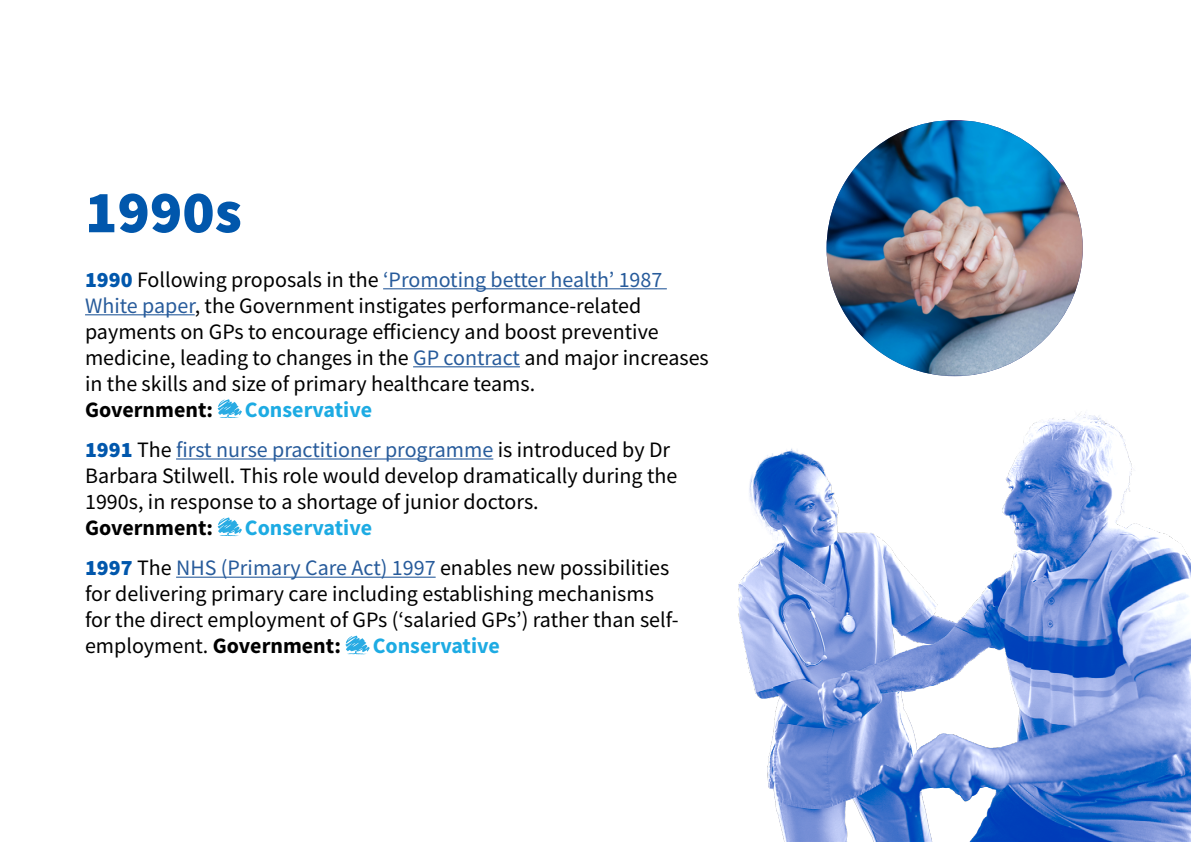
<style>
.page{position:relative;width:1191px;height:842px;background:#fff}
.page>*{position:absolute;margin:0;border:0;box-sizing:border-box;transform-origin:0 0}
.t1{font:900 60px "Source Sans Pro";color:#0157ac}
.t2{font:22px/26px "Source Sans Pro";color:#000}
.t3{font:22px/40.2px "Source Sans Pro";color:#275b9b}
.t4{font:700 22px "Source Sans Pro";color:#000}
.t5{font:700 22px "Source Sans Pro";color:#1dabe3}
.s1{font-weight:900;color:#0157ac}
.s2{color:#275b9b}
.s3{font-weight:700;color:#1dabe3}
.s4{color:#000}
.s5{font-weight:700}
</style>
<div class="page">
<hr style="left:383px;top:288px;width:284px;height:1px;background:#275b9b">
<hr style="left:85px;top:314px;width:110px;height:1px;background:#275b9b">
<hr style="left:413px;top:366px;width:107px;height:1px;background:#275b9b">
<hr style="left:176px;top:458px;width:317px;height:1px;background:#275b9b">
<hr style="left:176px;top:577px;width:259px;height:1px;background:#275b9b">
<svg style="left:218px;top:399px;width:24px;height:19px"></svg>
<svg style="left:218px;top:517px;width:24px;height:19px"></svg>
<svg style="left:345px;top:636px;width:25px;height:18px"></svg>
<img style="left:826px;top:121px;width:256px;height:255px">
<img style="left:737px;top:376px;width:454px;height:466px">
<h1 class="t1" style="left:85px;top:171px;width:158px">1990s</h1>
<p class="t2" style="left:85px;top:266px;width:625px"><span class="s1">1990</span> Following proposals in the <span class="s2">‘Promoting better health’ 1987<br>White paper</span>, the Government instigates performance-related payments on GPs to encourage efficiency and boost preventive medicine, leading to changes in the <span class="s2">GP contract</span> and major increases in the skills and size of primary healthcare teams.</p>
<p class="t4" style="left:85px;top:394px;width:130px">Government:</p>
<p class="t3" style="left:85px;top:389px;width:586px;text-indent:160px"><span class="s3">Conservative<br></span><span class="s1">1991</span> <span class="s4">The</span> first nurse practitioner programme <span class="s4">is introduced by Dr</span></p>
<p class="t2" style="left:85px;top:462px;width:594px">Barbara Stilwell. This role would develop dramatically during the<br>1990s, in response to a shortage of junior doctors.</p>
<p class="t4" style="left:85px;top:513px;width:130px">Government:</p>
<p class="t2" style="left:85px;top:507px;width:586px;line-height:40.2px;text-indent:160px"><span class="s3">Conservative<br></span><span class="s1">1997</span> The <span class="s2">NHS (Primary Care Act) 1997</span> enables new possibilities</p>
<p class="t2" style="left:85px;top:580px;width:595px">for delivering primary care including establishing mechanisms for the direct employment of GPs (‘salaried GPs’) rather than self&shy;employment. <span class="s5">Government:</span></p>
<p class="t5" style="left:373px;top:631px;width:129px">Conservative</p>
</div>
